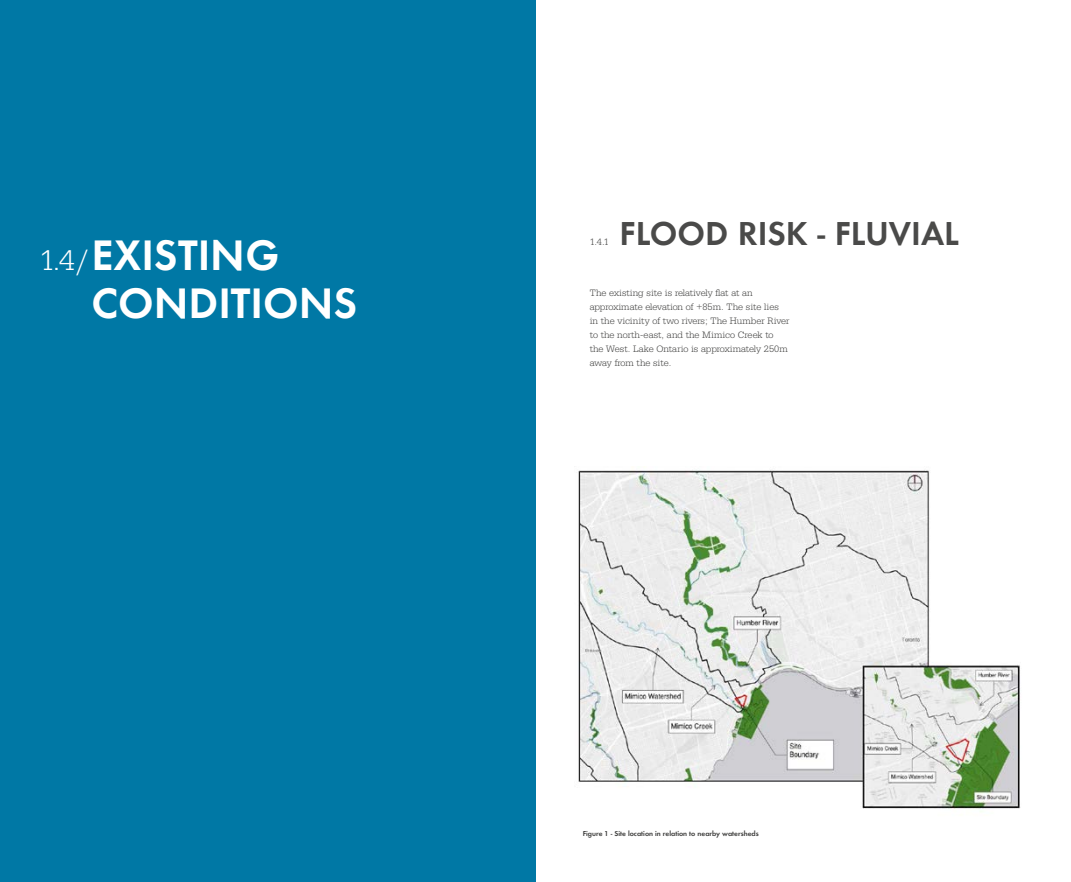
<style>
.page{position:relative;width:1071px;height:882px;background:#fff}
.page>*{position:absolute;margin:0;border:0;box-sizing:border-box;transform-origin:0 0}
.t1{font:700 39.38px/47.2px "Allies Morrison Futura ND";color:#fff}
.t2{font:700 30.62px "Allies Morrison Futura ND";color:#4a4a49}
.t3{font:9.62px/14px "Allies Morrison Serifa ND";letter-spacing:-.01em;color:#3c3c3b}
.t4{font:700 6.56px "Allies Morrison Futura ND";color:#3c3c3b}
.s1{font-family:"Allies Morrison Serifa ND";font-weight:400;font-size:29.75px}
</style>
<div class="page">
<div style="left:0;top:0;width:536px;height:882px;background:#0078a5"></div>
<img style="left:578px;top:470px;width:443px;height:342px">
<h2 class="t2" style="left:620px;top:213px;width:341px">FLOOD RISK - FLUVIAL</h2>
<h1 class="t1" style="left:91px;top:232px;width:267px;text-indent:-52px"><span class="s1">1.4/</span>EXISTING<br>CONDITIONS</h1>
<p class="t3" style="left:590px;top:235px;width:21px">1.4.1</p>
<p class="t3" style="left:590px;top:285px;width:201px">The existing site is relatively flat at an approximate elevation of +85m. The site lies in the vicinity of two rivers; The Humber River to the north-east, and the Mimico Creek to the West. Lake Ontario is approximately 250m away from the site.</p>
<p class="t4" style="left:583px;top:829px;width:178px">Figure 1 - Site location in relation to nearby watersheds</p>
</div>
